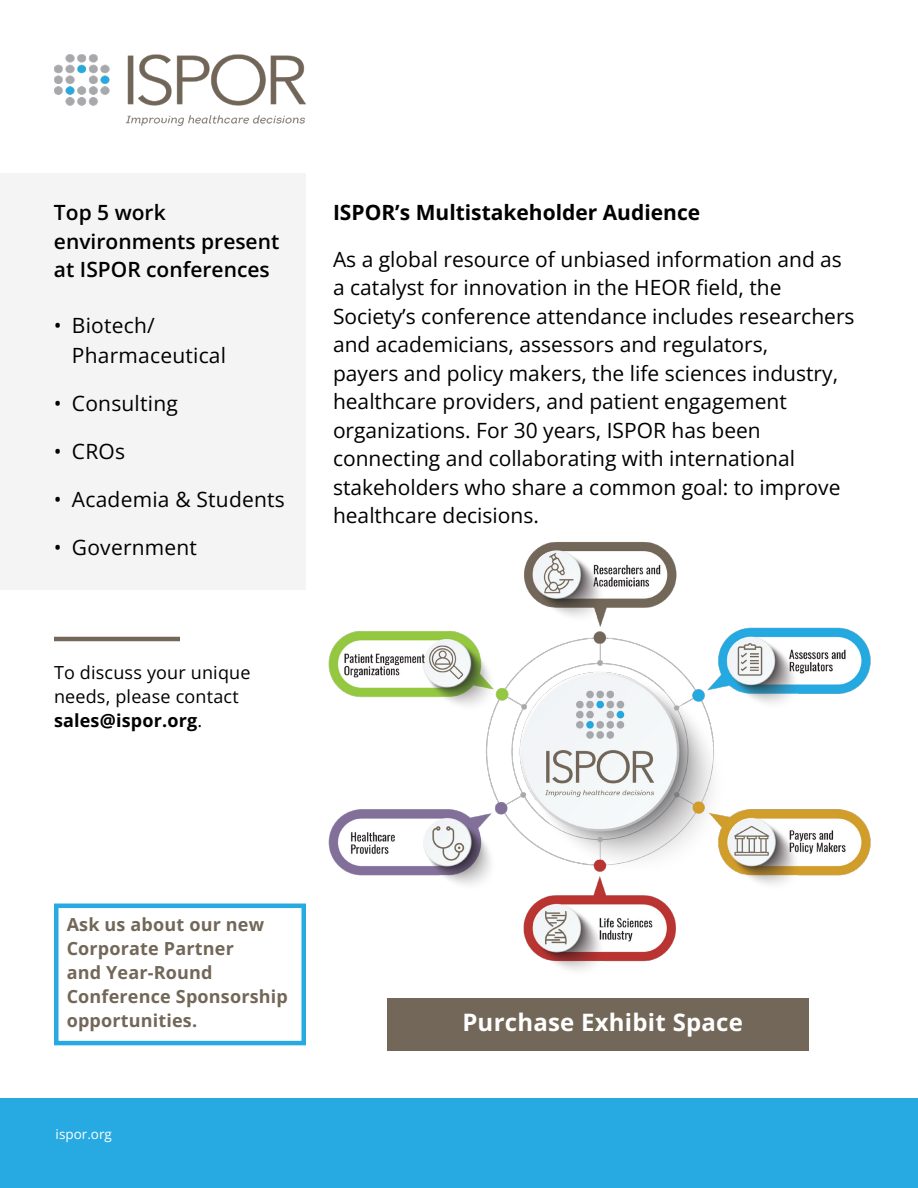
<style>
.page{position:relative;width:918px;height:1188px;background:#fff}
.page>*{position:absolute;margin:0;border:0;box-sizing:border-box;transform-origin:0 0}
.t1{font:700 24px "Open Sans";letter-spacing:.01em;color:#fff}
.t2{font:21px/28.5px "Open Sans";color:#000}
.t3{font:600 21px/28.5px "Open Sans";color:#000}
.t4{font:700 21px "Open Sans";color:#000}
.t5{font:700 18px/24px "Open Sans";letter-spacing:.01em;color:#726758}
.t6{font:18px/24px "Open Sans";letter-spacing:.01em;color:#000}
.t7{font:13.5px "Open Sans";color:#fff}
.s1{font-weight:700}
</style>
<div class="page">
<div style="left:0;top:173px;width:306px;height:417px;background:#f4f4f4"></div>
<div style="left:0;top:1099px;width:918px;height:89px;background:#27a9e1"></div>
<div style="left:388px;top:998px;width:421px;height:52px;background:#726758"></div>
<img style="left:293px;top:542px;width:578px;height:462px">
<img style="left:54px;top:54px;width:252px;height:72px">
<hr style="left:54px;top:637px;width:126px;height:4px;background:#726758">
<div style="left:54px;top:904px;width:252px;height:141px;border:4px solid #27a9e1"></div>
<p class="t3" style="left:54px;top:198px;width:227px">Top 5 work environments present at ISPOR conferences</p>
<p class="t2" style="left:72px;top:310px;width:156px;line-height:30px;text-indent:-18px">• Biotech/<br>Pharmaceutical</p>
<p class="t2" style="left:54px;top:389px;width:125px">• Consulting</p>
<p class="t2" style="left:54px;top:437px;width:73px">• CROs</p>
<p class="t2" style="left:54px;top:485px;width:232px">• Academia &amp; Students</p>
<p class="t2" style="left:54px;top:533px;width:145px">• Government</p>
<p class="t6" style="left:54px;top:660px;width:198px">To discuss your unique needs, please contact <span class="s1">sales@ispor.org</span>.</p>
<p class="t4" style="left:333px;top:198px;width:369px">ISPOR’s Multistakeholder Audience</p>
<p class="t2" style="left:333px;top:245px;width:523px">As a global resource of unbiased information and as a catalyst for innovation in the HEOR field, the Society’s conference attendance includes researchers and academicians, assessors and regulators,<br>payers and policy makers, the life sciences industry, healthcare providers, and patient engagement organizations. For 30 years, ISPOR has been connecting and collaborating with international stakeholders who share a common goal: to improve healthcare decisions.</p>
<p class="t5" style="left:67px;top:912px;width:223px">Ask us about our new<br>Corporate Partner<br>and Year-Round<br>Conference Sponsorship opportunities.</p>
<p class="t7" style="left:56px;top:1124px;width:58px">ispor.org</p>
<p class="t1" style="left:462px;top:1006px;width:282px">Purchase Exhibit Space</p>
</div>
